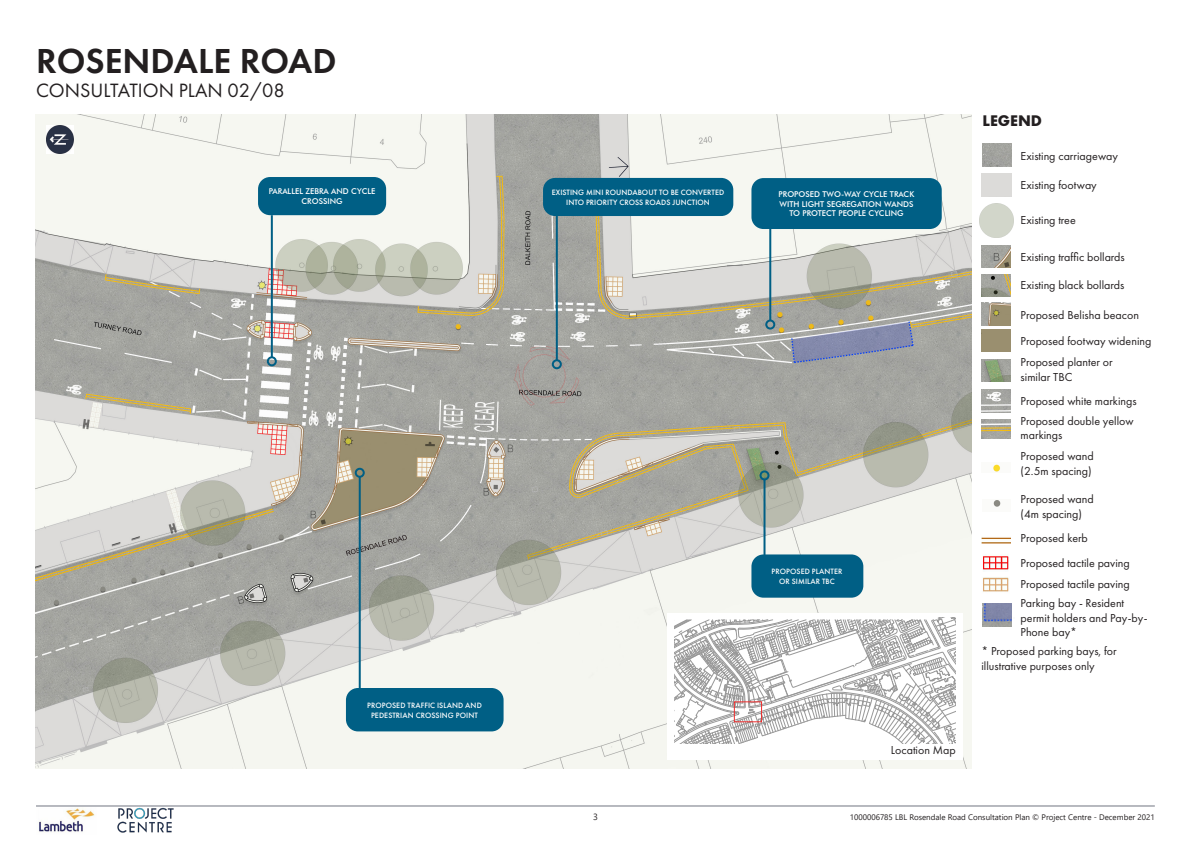
<style>
.page{position:relative;width:1191px;height:842px;background:#fff}
.page>*{position:absolute;margin:0;border:0;box-sizing:border-box;transform-origin:0 0}
.t1{font:600 36px "Futura PT";color:#231f20}
.t2{font:20px "Futura PT";color:#231f20}
.t3{font:700 16px "Futura PT";color:#231f20}
.t4{font:12px/14.4px "Futura PT";color:#231f20}
.t5{font:9px "Segoe UI";color:#231f20}
._00__DOCUMENT_-_Titl{font:500 8px/9.6px "Futura PT";letter-spacing:.01em;color:#fff;text-align:center}
.Bubble{font:500 8px/9.6px "Futura BT";color:#fff;text-align:center}
.t6{font:8px "Segoe UI";color:#231f20}
</style>
<div class="page">
<hr style="left:36px;top:805px;width:1118px;height:1px;background:#717480">
<img style="left:117px;top:805px;width:57px;height:28px">
<img style="left:39px;top:808px;width:56px;height:25px">
<img style="left:35px;top:115px;width:936px;height:654px">
<img style="left:981px;top:246px;width:29px;height:22px">
<img style="left:981px;top:274px;width:29px;height:22px">
<img style="left:981px;top:359px;width:29px;height:22px">
<hr style="left:556px;top:216px;width:2px;height:144px;background:#005f85">
<div style="left:552px;top:359px;width:10px;height:10px;border:2px solid #005f85;border-radius:50%"></div>
<div style="left:543px;top:178px;width:190px;height:38px;background:#005f85;border-radius:12px"></div>
<hr style="left:769px;top:226px;width:2px;height:94px;background:#005f85">
<div style="left:765px;top:319px;width:10px;height:10px;border:2px solid #005f85;border-radius:50%"></div>
<div style="left:751px;top:178px;width:190px;height:51px;background:#005f85;border-radius:12px"></div>
<hr style="left:359px;top:477px;width:2px;height:211px;background:#005f85">
<div style="left:355px;top:468px;width:10px;height:10px;border:2px solid #005f85;border-radius:50%"></div>
<div style="left:346px;top:688px;width:157px;height:43px;background:#005f85;border-radius:12px"></div>
<hr style="left:763px;top:479px;width:2px;height:77px;background:#005f85">
<div style="left:759px;top:470px;width:10px;height:10px;border:2px solid #005f85;border-radius:50%"></div>
<div style="left:751px;top:554px;width:112px;height:44px;background:#005f85;border-radius:12px"></div>
<hr style="left:271px;top:215px;width:2px;height:142px;background:#005f85">
<div style="left:267px;top:356px;width:10px;height:10px;border:2px solid #005f85;border-radius:50%"></div>
<div style="left:258px;top:177px;width:128px;height:38px;background:#005f85;border-radius:12px"></div>
<img style="left:46px;top:126px;width:28px;height:27px">
<img style="left:993px;top:464px;width:8px;height:8px">
<img style="left:993px;top:500px;width:8px;height:7px">
<img style="left:982px;top:144px;width:29px;height:22px">
<img style="left:981px;top:389px;width:29px;height:23px">
<img style="left:981px;top:419px;width:29px;height:20px">
<img style="left:980px;top:204px;width:33px;height:33px">
<img style="left:981px;top:303px;width:29px;height:22px">
<img style="left:981px;top:330px;width:29px;height:22px">
<img style="left:983px;top:577px;width:26px;height:15px">
<img style="left:981px;top:537px;width:29px;height:34px">
<img style="left:982px;top:603px;width:29px;height:23px">
<div style="left:667px;top:613px;width:296px;height:147px;background:#fff"></div>
<svg style="left:674px;top:617px;width:282px;height:127px"></svg>
<div style="left:734px;top:701px;width:28px;height:21px;border:1px solid #ee2d2d"></div>
<p class="t1" style="left:36px;top:38px;width:302px">ROSENDALE ROAD</p>
<p class="t2" style="left:36px;top:78px;width:250px">CONSULTATION PLAN 02/08</p>
<p class="Bubble" style="left:269px;top:187px;width:108px">PARALLEL ZEBRA AND CYCLE<br>CROSSING</p>
<p class="_00__DOCUMENT_-_Titl" style="left:367px;top:700px;width:116px">PROPOSED TRAFFIC ISLAND AND<br>PEDESTRIAN CROSSING POINT</p>
<p class="_00__DOCUMENT_-_Titl" style="left:552px;top:188px;width:174px">EXISTING MINI ROUNDABOUT TO BE CONVERTED</p>
<p class="_00__DOCUMENT_-_Titl" style="left:566px;top:197px;width:145px">INTO PRIORITY CROSS ROADS JUNCTION</p>
<p class="Bubble" style="left:778px;top:189px;width:137px">PROPOSED TWO-WAY CYCLE TRACK<br>WITH LIGHT SEGREGATION WANDS<br>TO PROTECT PEOPLE CYCLING</p>
<p class="_00__DOCUMENT_-_Titl" style="left:771px;top:567px;width:72px">PROPOSED PLANTER</p>
<p class="_00__DOCUMENT_-_Titl" style="left:779px;top:576px;width:57px">OR SIMILAR TBC</p>
<p class="t3" style="left:982px;top:110px;width:61px">LEGEND</p>
<p class="t4" style="left:1020px;top:148px;width:99px">Existing carriageway</p>
<p class="t4" style="left:1020px;top:178px;width:78px">Existing footway</p>
<p class="t4" style="left:1020px;top:212px;width:57px">Existing tree</p>
<p class="t4" style="left:1020px;top:250px;width:106px">Existing traffic bollards</p>
<p class="t4" style="left:1020px;top:278px;width:105px">Existing black bollards</p>
<p class="t4" style="left:1020px;top:307px;width:120px">Proposed Belisha beacon</p>
<p class="t4" style="left:1020px;top:334px;width:132px">Proposed footway widening</p>
<p class="t4" style="left:1020px;top:355px;width:94px">Proposed planter or similar TBC</p>
<p class="t4" style="left:1020px;top:394px;width:118px">Proposed white markings</p>
<p class="t4" style="left:1020px;top:413px;width:115px">Proposed double yellow markings</p>
<p class="t4" style="left:1020px;top:449px;width:75px">Proposed wand</p>
<p class="t4" style="left:1020px;top:463px;width:72px">(2.5m spacing)</p>
<p class="t4" style="left:1020px;top:492px;width:75px">Proposed wand</p>
<p class="t4" style="left:1020px;top:506px;width:63px">(4m spacing)</p>
<p class="t4" style="left:1020px;top:531px;width:69px">Proposed kerb</p>
<p class="t4" style="left:1020px;top:555px;width:111px">Proposed tactile paving</p>
<p class="t4" style="left:1020px;top:577px;width:111px">Proposed tactile paving</p>
<p class="t4" style="left:1020px;top:596px;width:128px">Parking bay - Resident permit holders and Pay-by-<br>Phone bay*</p>
<p class="t4" style="left:981px;top:644px;width:137px">* Proposed parking bays, for illustrative purposes only</p>
<p class="t4" style="left:891px;top:743px;width:66px">Location Map</p>
<p class="t5" style="left:593px;top:809px;width:6px">3</p>
<p class="t6" style="left:849px;top:809px;width:306px">1000006785 LBL Rosendale Road Consultation Plan © Project Centre - December 2021</p>
</div>
